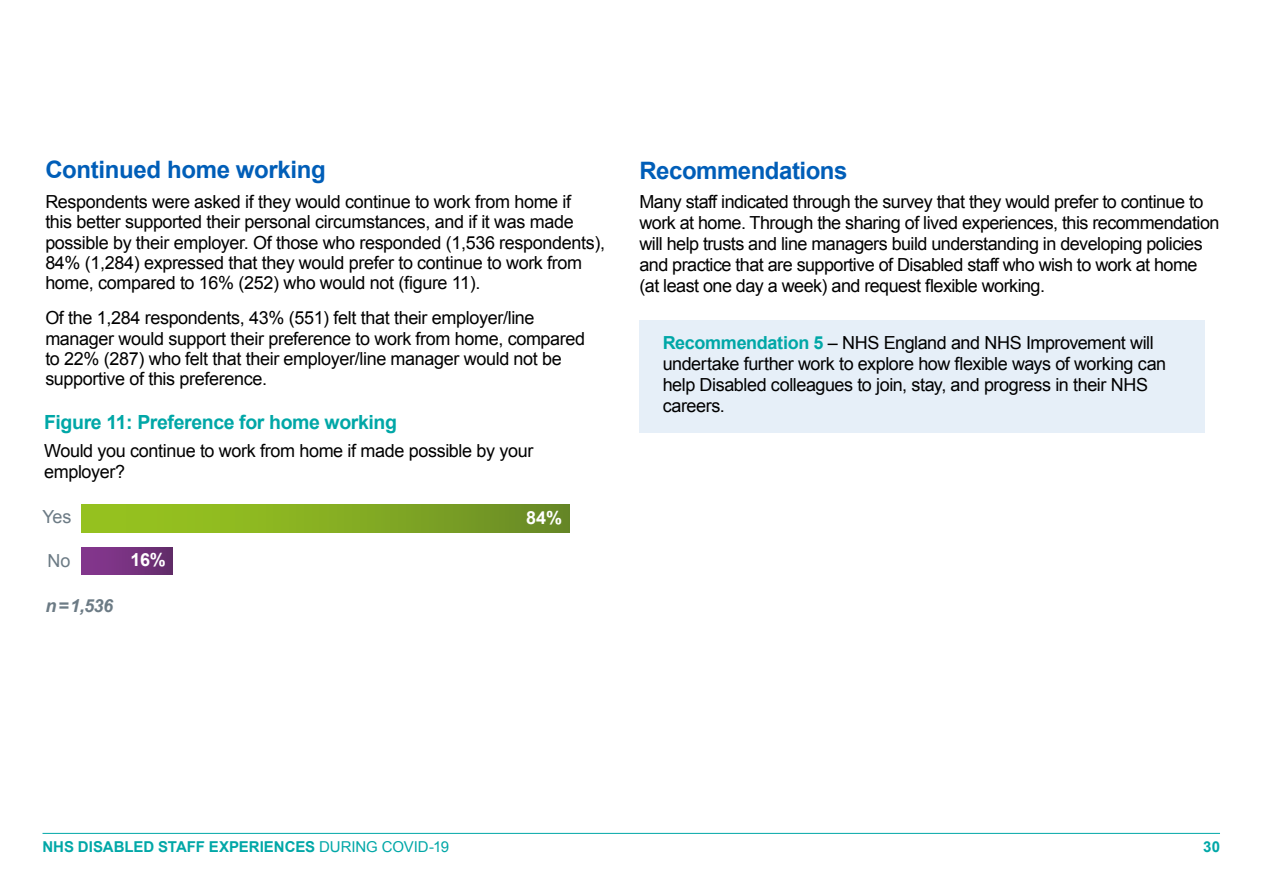
<style>
.page{position:relative;width:1263px;height:893px;background:#fff}
.page>*{position:absolute;margin:0;border:0;box-sizing:border-box;transform-origin:0 0}
.t1{font:700 24px "Arial";letter-spacing:-.015em;color:#005eb8}
.t2{font:700 19.5px "Arial";letter-spacing:-.02em;color:#00a7a7}
.t3{font:18px/21px "Arial";letter-spacing:-.02em;color:#000}
.t4{font:italic 700 18px "Arial";color:#6c7b85}
.t5{font:700 18px "Arial";color:#fff}
.t6{font:18px "Arial";color:#6c7b85}
.t7{font:700 15px "Arial";color:#00a7a7}
.s1{font-weight:700;color:#00a7a7}
.s2{font-weight:400}
</style>
<div class="page">
<hr style="left:43px;top:833px;width:1177px;height:1px;background:#00a7a7">
<div style="left:81px;top:547px;width:92px;height:28px;background:linear-gradient(to right,#883892,#642d6c)"></div>
<div style="left:639px;top:321px;width:566px;height:112px;background:#e6eff8"></div>
<div style="left:81px;top:505px;width:489px;height:27px;background:linear-gradient(to right,#9dcb1e,#6b8d27)"></div>
<h1 class="t1" style="left:45px;top:154px;width:282px">Continued home working</h1>
<p class="t3" style="left:45px;top:192px;width:561px;line-height:20.2px">Respondents were asked if they would continue to work from home if<br>this better supported their personal circumstances, and if it was made possible by their employer. Of those who responded (1,536 respondents), 84% (1,284) expressed that they would prefer to continue to work from home, compared to 16% (252) who would not (figure 11).</p>
<p class="t3" style="left:45px;top:308px;width:541px;line-height:20.2px">Of the 1,284 respondents, 43% (551) felt that their employer/line manager would support their preference to work from home, compared to 22% (287) who felt that their employer/line manager would not be supportive of this preference.</p>
<p class="t2" style="left:44px;top:409px;width:354px">Figure 11: Preference for home working</p>
<p class="t3" style="left:44px;top:440px;width:491px">Would you continue to work from home if made possible by your employer?</p>
<p class="t6" style="left:42px;top:505px;width:31px">Yes</p>
<p class="t6" style="left:48px;top:549px;width:25px">No</p>
<p class="t5" style="left:131px;top:548px;width:37px">16%</p>
<p class="t4" style="left:45px;top:594px;width:69px">n=1,536</p>
<p class="t5" style="left:526px;top:506px;width:38px">84%</p>
<h1 class="t1" style="left:639px;top:154px;width:209px">Recommendations</h1>
<p class="t3" style="left:639px;top:191px;width:581px">Many staff indicated through the survey that they would prefer to continue to work at home. Through the sharing of lived experiences, this recommendation will help trusts and line managers build understanding in developing policies and practice that are supportive of Disabled staff who wish to work at home (at least one day a week) and request flexible working.</p>
<p class="t3" style="left:663px;top:332px;width:505px"><span class="s1">Recommendation 5</span> – NHS England and NHS Improvement will undertake further work to explore how flexible ways of working can help Disabled colleagues to join, stay, and progress in their NHS careers.</p>
<p class="t7" style="left:43px;top:837px;width:408px">NHS DISABLED STAFF EXPERIENCES <span class="s2">DURING COVID-19</span></p>
<p class="t7" style="left:1203px;top:837px;width:18px">30</p>
</div>
